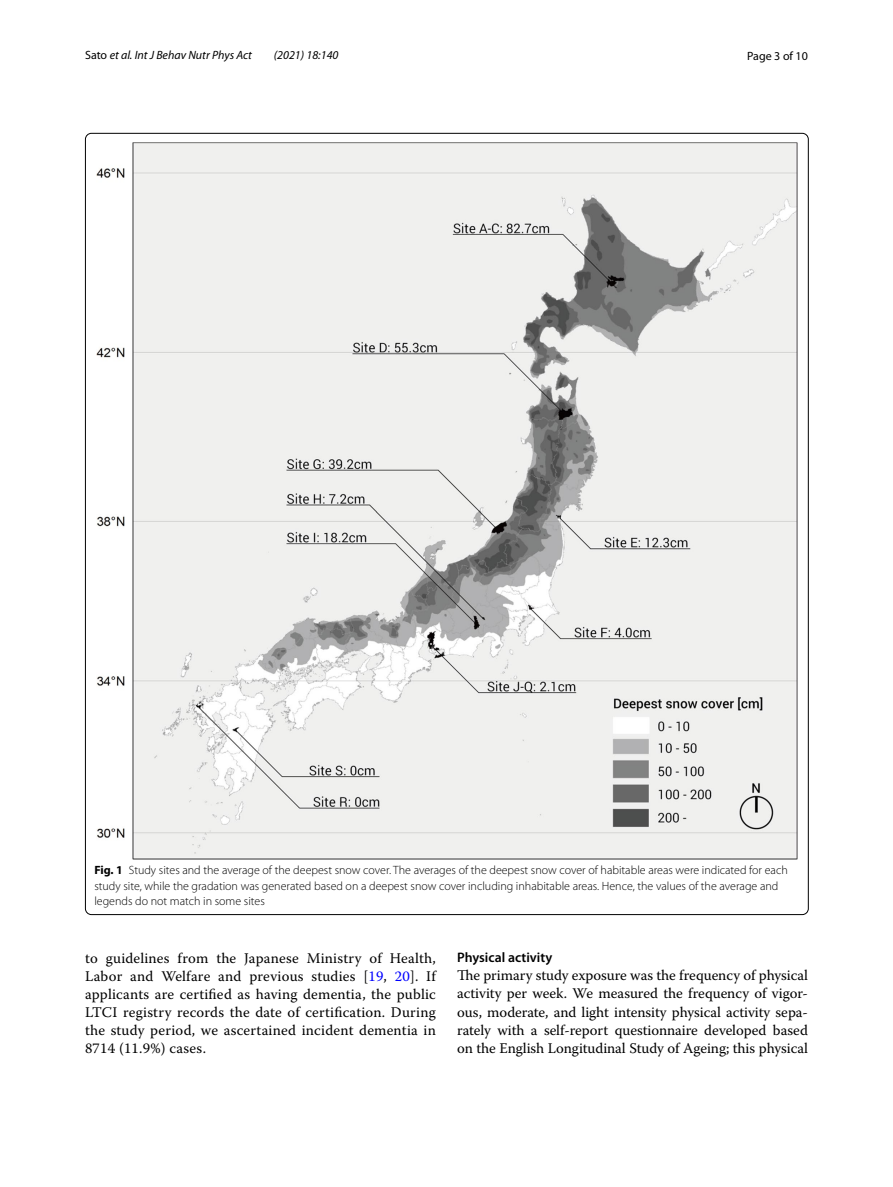
<style>
.page{position:relative;width:893px;height:1187px;background:#fff}
.page>*{position:absolute;margin:0;border:0;box-sizing:border-box;transform-origin:0 0}
.t1{font:14.7px/18px "Warnock Pro";letter-spacing:.005em;color:#000;text-align:justify}
.t2{font:600 13.8px "Myriad Pro";color:#000}
.t3{font:300 12px/15px "Myriad Pro";color:#000}
.t4{font:italic 12px "Myriad Pro";color:#000}
.t5{font:12px "Myriad Pro";color:#000}
.s1{font-style:normal}
.s2{font-weight:700}
.s3{color:#00f}
</style>
<div class="page">
<img style="left:97px;top:142px;width:700px;height:717px">
<p class="t4" style="left:85px;top:48px;width:168px"><span class="s1">Sato</span> et al. Int J Behav Nutr Phys Act</p>
<p class="t4" style="left:274px;top:48px;width:66px">(2021) 18:140</p>
<p class="t5" style="left:747px;top:48px;width:62px">Page 3 of 10</p>
<p class="t3" style="left:94px;top:863px;width:695px"><span class="s2">Fig. 1</span> Study sites and the average of the deepest snow cover. The averages of the deepest snow cover of habitable areas were indicated for each study site, while the gradation was generated based on a deepest snow cover including inhabitable areas. Hence, the values of the average and legends do not match in some sites</p>
<p class="t1" style="left:85px;top:948px;width:352px">to guidelines from the Japanese Ministry of Health, Labor and Welfare and previous studies [<span class="s3">19</span>, <span class="s3">20</span>]. If applicants are certified as having dementia, the public LTCI registry records the date of certification. During the study period, we ascertained incident dementia in 8714 (11.9%) cases.</p>
<p class="t2" style="left:457px;top:948px;width:97px">Physical activity</p>
<p class="t1" style="left:457px;top:966px;width:352px">The primary study exposure was the frequency of physical activity per week. We measured the frequency of vigor&shy;ous, moderate, and light intensity physical activity sepa&shy;rately with a self-report questionnaire developed based on the English Longitudinal Study of Ageing; this physical</p>
</div>
